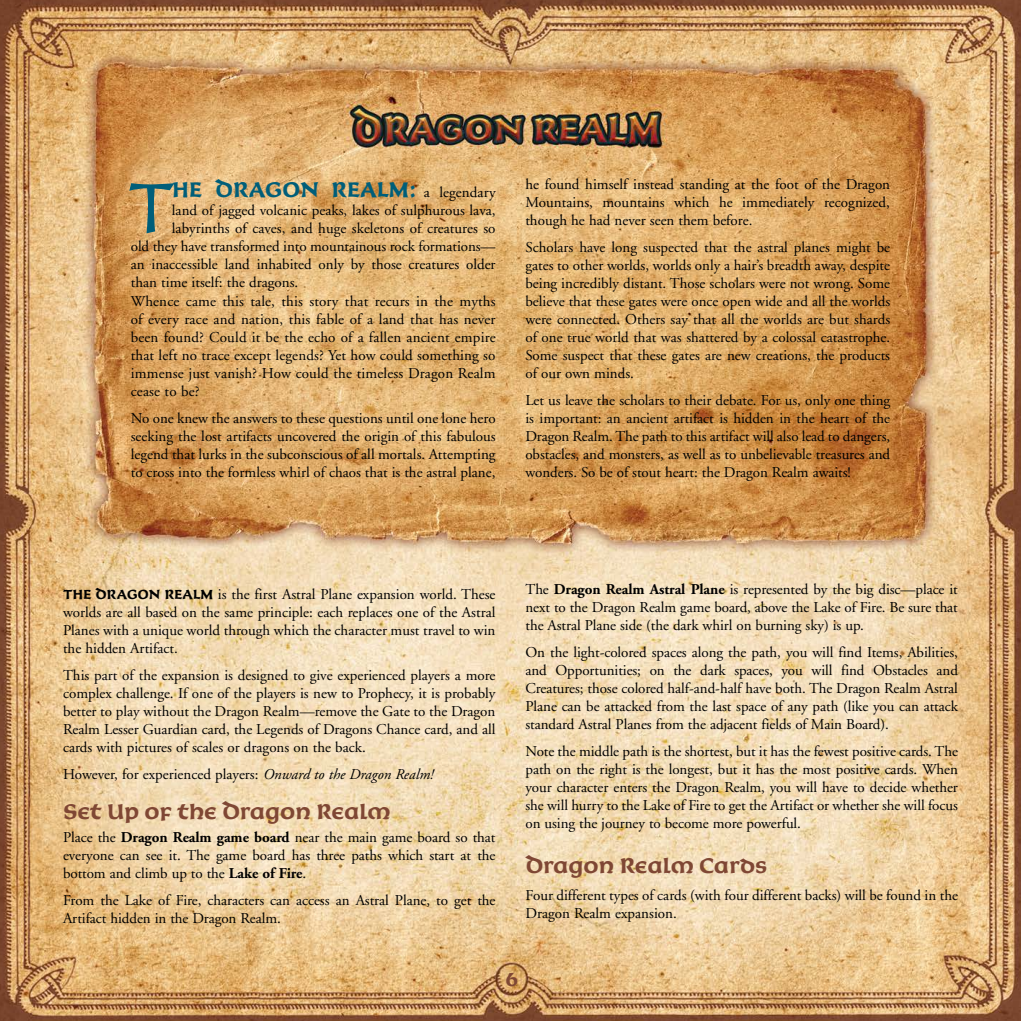
<style>
.page{position:relative;width:1021px;height:1021px;background:#fff}
.page>*{position:absolute;margin:0;border:0;box-sizing:border-box;transform-origin:0 0}
.t1{font:82.2px "Korigan ITCTT Light";color:#005e79}
.t2{font:24px "Korigan ITCTT Bold";letter-spacing:-.005em;color:#7f4734}
.t3{font:24px "Korigan ITCTT Bold";color:#005e79}
.t4{font:21px "Korigan ITCTT Bold";color:#7f4734}
.t5{font:15px/18px "Adobe Garamond";color:#000;text-align:justify}
.s1{font-family:"Adobe Garamond";font-size:15px;color:#000}
.s2{font-family:"Korigan ITCTT Bold"}
.s3{font-style:italic}
.s4{font-weight:700}
</style>
<div class="page">
<img style="left:0;top:0;width:1020px;height:1020px">
<h1 class="t1" style="left:131px;top:164px;width:43px">T</h1>
<h2 class="t3" style="left:172px;top:176px;width:325px">HE DRAGON REALM: <span class="s1">a legendary</span></h2>
<p class="t5" style="left:172px;top:202px;width:325px">land of jagged volcanic peaks, lakes of sulphurous lava,</p>
<p class="t5" style="left:172px;top:220px;width:325px">labyrinths of caves, and huge skeletons of creatures so</p>
<p class="t5" style="left:131px;top:238px;width:366px">old they have transformed into mountainous rock formations—</p>
<p class="t5" style="left:131px;top:256px;width:366px">an inaccessible land inhabited only by those creatures older</p>
<p class="t5" style="left:131px;top:274px;width:169px">than time itself: the dragons.</p>
<p class="t5" style="left:131px;top:293px;width:366px">Whence came this tale, this story that recurs in the myths</p>
<p class="t5" style="left:131px;top:311px;width:366px">of every race and nation, this fable of a land that has never</p>
<p class="t5" style="left:131px;top:329px;width:366px">been found? Could it be the echo of a fallen ancient empire</p>
<p class="t5" style="left:131px;top:347px;width:366px">that left no trace except legends? Yet how could something so</p>
<p class="t5" style="left:131px;top:365px;width:366px">immense just vanish? How could the timeless Dragon Realm</p>
<p class="t5" style="left:131px;top:383px;width:70px">cease to be?</p>
<p class="t5" style="left:131px;top:410px;width:366px">No one knew the answers to these questions until one lone hero seeking the lost artifacts uncovered the origin of this fabulous legend that lurks in the subconscious of all mortals. Attempting to cross into the formless whirl of chaos that is the astral plane,</p>
<p class="t5" style="left:525px;top:176px;width:366px">he found himself instead standing at the foot of the Dragon Mountains, mountains which he immediately recognized, though he had never seen them before.</p>
<p class="t5" style="left:525px;top:239px;width:366px">Scholars have long suspected that the astral planes might be gates to other worlds, worlds only a hair’s breadth away, despite being incredibly distant. Those scholars were not wrong. Some believe that these gates were once open wide and all the worlds were connected. Others say that all the worlds are but shards of one true world that was shattered by a colossal catastrophe.<br>Some suspect that these gates are new creations, the products of our own minds.</p>
<p class="t5" style="left:525px;top:392px;width:366px">Let us leave the scholars to their debate. For us, only one thing is important: an ancient artifact is hidden in the heart of the Dragon Realm. The path to this artifact will also lead to dangers, obstacles, and monsters, as well as to unbelievable treasures and wonders. So be of stout heart: the Dragon Realm awaits!</p>
<p class="t5" style="left:63px;top:585px;width:434px"><span class="s2">THE DRAGON REALM</span> is the first Astral Plane expansion world. These worlds are all based on the same principle: each replaces one of the Astral Planes with a unique world through which the character must travel to win the hidden Artifact.</p>
<p class="t5" style="left:63px;top:666px;width:434px">This part of the expansion is designed to give experienced players a more complex challenge. If one of the players is new to Prophecy, it is probably better to play without the Dragon Realm—remove the Gate to the Dragon Realm Lesser Guardian card, the Legends of Dragons Chance card, and all cards with pictures of scales or dragons on the back.</p>
<p class="t5" style="left:63px;top:765px;width:371px">However, for experienced players: <span class="s3">Onward to the Dragon Realm!</span></p>
<h2 class="t2" style="left:63px;top:798px;width:329px">Set Up of the Dragon Realm</h2>
<p class="t5" style="left:63px;top:828px;width:434px">Place the <span class="s4">Dragon Realm game board</span> near the main game board so that everyone can see it. The game board has three paths which start at the bottom and climb up to the <span class="s4">Lake of Fire</span>.</p>
<p class="t5" style="left:63px;top:891px;width:434px">From the Lake of Fire, characters can access an Astral Plane, to get the<br>Artifact hidden in the Dragon Realm.</p>
<p class="t5" style="left:525px;top:581px;width:434px">The <span class="s4">Dragon Realm Astral Plane</span> is represented by the big disc—place it next to the Dragon Realm game board, above the Lake of Fire. Be sure that the Astral Plane side (the dark whirl on burning sky) is up.</p>
<p class="t5" style="left:525px;top:644px;width:434px">On the light-colored spaces along the path, you will find Items, Abilities, and Opportunities; on the dark spaces, you will find Obstacles and Creatures; those colored half-and-half have both. The Dragon Realm Astral Plane can be attacked from the last space of any path (like you can attack standard Astral Planes from the adjacent fields of Main Board).</p>
<p class="t5" style="left:525px;top:743px;width:434px">Note the middle path is the shortest, but it has the fewest positive cards. The path on the right is the longest, but it has the most positive cards. When your character enters the Dragon Realm, you will have to decide whether she will hurry to the Lake of Fire to get the Artifact or whether she will focus on using the journey to become more powerful.</p>
<h2 class="t2" style="left:525px;top:852px;width:243px">Dragon Realm Cards</h2>
<p class="t5" style="left:525px;top:887px;width:434px">Four different types of cards (with four different backs) will be found in the<br>Dragon Realm expansion.</p>
<h3 class="t4" style="left:505px;top:968px;width:15px">6</h3>
</div>
